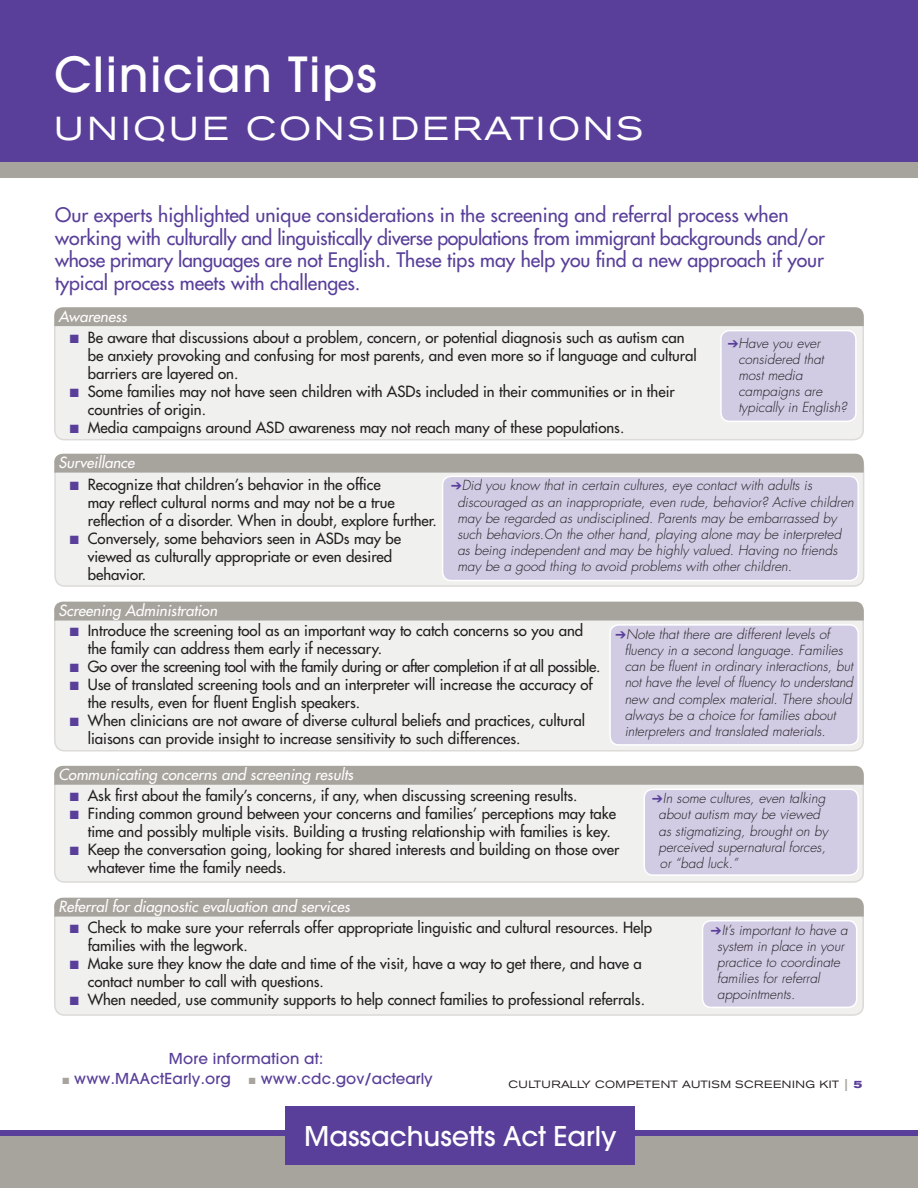
<style>
.page{position:relative;width:918px;height:1188px;background:#fff}
.page>*{position:absolute;margin:0;border:0;box-sizing:border-box;transform-origin:0 0}
.Page_Heading{font:500 48px "Avant Garde";letter-spacing:.03em;color:#fff}
.Sub_Heading{font:expanded 33px "Akzidenz Grotesk BE";letter-spacing:.095em;color:#fff}
.t1{font:500 27px "Avant Garde";color:#fff}
.Level_1_heading{font:19.5px/22.5px "Futura";letter-spacing:-.005em;color:#593f99}
.Bullet{font:15px/18px "Futura";color:#231f20}
.t2{font:italic 15px "Futura";color:#fff}
.Bullet-2{font:15px "Futura";letter-spacing:-.02em;color:#231f20}
.t3{font:500 15px "Avant Garde";letter-spacing:.015em;color:#593f99}
.x{font:italic 300 13.5px/16.2px "Futura";color:#231f20}
.t4{font:expanded 10.5px "Akzidenz Grotesk BE";letter-spacing:.035em;color:#231f20}
.s1{color:#593f99}
.s2{color:#a7a39d}
.s3{font-weight:700;font-size:12px;color:#a7a39d}
.s4{font-weight:700;color:#593f99}
</style>
<div class="page">
<div style="left:0;top:0;width:918px;height:164px;background:#593f99"></div>
<div style="left:0;top:162px;width:918px;height:16px;background:#a7a39d"></div>
<div style="left:0;top:1136px;width:918px;height:52px;background:#a7a39d"></div>
<div style="left:0;top:1130px;width:918px;height:6px;background:#593f99"></div>
<div style="left:286px;top:1106px;width:349px;height:58px;background:#593f99"></div>
<div style="left:55px;top:309px;width:808px;height:131px;background:#f0f0ee;border-radius:10px"></div>
<div style="left:54px;top:309px;width:810px;height:131px;border:2px solid #dddad8;border-radius:10px"></div>
<div style="left:55px;top:457px;width:809px;height:129px;background:#f0f0ee;border-radius:10px"></div>
<div style="left:54px;top:457px;width:810px;height:130px;border:2px solid #dddad8;border-radius:10px"></div>
<div style="left:55px;top:603px;width:808px;height:148px;background:#f0f0ee;border-radius:10px"></div>
<div style="left:54px;top:602px;width:810px;height:150px;border:2px solid #dddad8;border-radius:10px"></div>
<div style="left:55px;top:767px;width:808px;height:115px;background:#f0f0ee;border-radius:10px"></div>
<div style="left:54px;top:766px;width:810px;height:117px;border:2px solid #dddad8;border-radius:10px"></div>
<div style="left:55px;top:899px;width:808px;height:116px;background:#f0f0ee;border-radius:10px"></div>
<div style="left:54px;top:898px;width:810px;height:118px;border:2px solid #dddad8;border-radius:10px"></div>
<div style="left:54px;top:898px;width:810px;height:19px;background:#a7a39d"></div>
<div style="left:703px;top:921px;width:154px;height:86px;background:#d1cbe4;border-radius:9px"></div>
<div style="left:702px;top:920px;width:155px;height:88px;border:2px solid #fff;border-radius:9px"></div>
<div style="left:54px;top:766px;width:810px;height:19px;background:#a7a39d"></div>
<div style="left:644px;top:789px;width:214px;height:86px;background:#d1cbe4;border-radius:9px"></div>
<div style="left:644px;top:789px;width:215px;height:87px;border:2px solid #fff;border-radius:9px"></div>
<div style="left:54px;top:602px;width:810px;height:19px;background:#a7a39d"></div>
<div style="left:610px;top:625px;width:248px;height:120px;background:#d1cbe4;border-radius:9px"></div>
<div style="left:609px;top:624px;width:250px;height:122px;border:2px solid #fff;border-radius:9px"></div>
<div style="left:54px;top:454px;width:810px;height:19px;background:#a7a39d"></div>
<div style="left:443px;top:476px;width:415px;height:105px;background:#d1cbe4;border-radius:9px"></div>
<div style="left:442px;top:476px;width:417px;height:105px;border:2px solid #fff;border-radius:9px"></div>
<div style="left:721px;top:331px;width:135px;height:90px;background:#d1cbe4;border-radius:9px"></div>
<div style="left:720px;top:330px;width:137px;height:92px;border:2px solid #fff;border-radius:9px"></div>
<div style="left:54px;top:307px;width:810px;height:19px;background:#a7a39d"></div>
<p class="Page_Heading" style="left:54px;top:45px;width:324px">Clinician Tips</p>
<p class="Sub_Heading" style="left:54px;top:109px;width:591px">UNIQUE CONSIDERATIONS</p>
<p class="Level_1_heading" style="left:55px;top:204px;width:771px">Our experts highlighted unique considerations in the screening and referral process when working with culturally and linguistically diverse populations from immigrant backgrounds and/or whose primary languages are not English. These tips may help you find a new approach if your typical process meets with challenges.</p>
<p class="t2" style="left:58px;top:307px;width:70px">Awareness</p>
<p class="Bullet" style="left:88px;top:328px;width:611px;text-indent:-18px"><span class="s1">■</span> Be aware that discussions about a problem, concern, or potential diagnosis such as autism can be anxiety provoking and confusing for most parents, and even more so if language and cultural barriers are layered on.</p>
<p class="Bullet" style="left:88px;top:382px;width:588px;text-indent:-18px"><span class="s1">■</span> Some families may not have seen children with ASDs included in their communities or in their countries of origin.</p>
<p class="Bullet" style="left:70px;top:418px;width:556px"><span class="s1">■</span> Media campaigns around ASD awareness may not reach many of these populations.</p>
<p class="x" style="left:738px;top:335px;width:110px;text-indent:-11px"><span class="s1">➔</span>Have you ever considered that most media campaigns are typically in English?</p>
<p class="t2" style="left:58px;top:453px;width:78px">Surveillance</p>
<p class="Bullet" style="left:88px;top:476px;width:351px;text-indent:-18px"><span class="s1">■</span> Recognize that children’s behavior in the office<br>may reflect cultural norms and may not be a true reflection of a disorder. When in doubt, explore further.</p>
<p class="Bullet" style="left:88px;top:530px;width:315px;text-indent:-18px"><span class="s1">■</span> Conversely, some behaviors seen in ASDs may be viewed as culturally appropriate or even desired behavior.</p>
<p class="x" style="left:457px;top:478px;width:398px;text-indent:-6px"><span class="s1">➔</span>Did you know that in certain cultures, eye contact with adults is discouraged as an inappropriate, even rude, behavior? Active children may be regarded as undisciplined. Parents may be embarrassed by such behaviors.On the other hand, playing alone may be interpreted as being independent and may be highly valued. Having no friends may be a good thing to avoid problems with other children.</p>
<p class="t2" style="left:58px;top:601px;width:160px">Screening Administration</p>
<p class="Bullet" style="left:88px;top:622px;width:497px;text-indent:-18px"><span class="s1">■</span> Introduce the screening tool as an important way to catch concerns so you and the family can address them early if necessary.</p>
<p class="Bullet-2" style="left:70px;top:658px;width:532px"><span class="s1">■</span> Go over the screening tool with the family during or after completion if at all possible.</p>
<p class="Bullet" style="left:88px;top:676px;width:506px;text-indent:-18px"><span class="s1">■</span> Use of translated screening tools and an interpreter will increase the accuracy of the results, even for fluent English speakers.</p>
<p class="Bullet" style="left:88px;top:712px;width:499px;text-indent:-18px"><span class="s1">■</span> When clinicians are not aware of diverse cultural beliefs and practices, cultural liaisons can provide insight to increase sensitivity to such differences.</p>
<p class="x" style="left:625px;top:626px;width:230px;text-indent:-9px"><span class="s1">➔</span>Note that there are different levels of fluency in a second language. Families can be fluent in ordinary interactions, but not have the level of fluency to understand new and complex material. There should always be a choice for families about interpreters and translated materials.</p>
<p class="t2" style="left:58px;top:765px;width:297px">Communicating concerns and screening results</p>
<p class="Bullet" style="left:70px;top:786px;width:509px"><span class="s1">■</span> Ask first about the family’s concerns, if any, when discussing screening results.</p>
<p class="Bullet" style="left:88px;top:804px;width:530px;text-indent:-18px"><span class="s1">■</span> Finding common ground between your concerns and families’ perceptions may take time and possibly multiple visits. Building a trusting relationship with families is key.</p>
<p class="Bullet" style="left:88px;top:840px;width:533px;text-indent:-18px"><span class="s1">■</span> Keep the conversation going, looking for shared interests and building on those over whatever time the family needs.</p>
<p class="t2" style="left:58px;top:897px;width:293px">Referral for diagnostic evaluation and services</p>
<p class="x" style="left:658px;top:791px;width:171px;text-indent:-6px"><span class="s1">➔</span>In some cultures, even talking about autism may be viewed as stigmatizing, brought on by perceived supernatural forces, or “bad luck.”</p>
<p class="Bullet" style="left:88px;top:919px;width:566px;text-indent:-18px"><span class="s1">■</span> Check to make sure your referrals offer appropriate linguistic and cultural resources. Help families with the legwork.</p>
<p class="Bullet" style="left:88px;top:955px;width:556px;text-indent:-18px"><span class="s1">■</span> Make sure they know the date and time of the visit, have a way to get there, and have a contact number to call with questions.</p>
<p class="Bullet" style="left:70px;top:991px;width:577px"><span class="s1">■</span> When needed, use community supports to help connect families to professional referrals.</p>
<p class="x" style="left:717px;top:922px;width:132px;text-indent:-6px"><span class="s1">➔</span>It’s important to have a system in place in your practice to coordinate families for referral appointments.</p>
<p class="t3" style="left:169px;top:1049px;width:156px">More information at:</p>
<p class="t3" style="left:62px;top:1070px;width:372px"><span class="s2">■</span> www.MAActEarly.org <span class="s2">■</span> www.cdc.gov/actearly</p>
<p class="t4" style="left:509px;top:1078px;width:355px">CULTURALLY COMPETENT AUTISM SCREENING KIT <span class="s3">|</span> <span class="s4">5</span></p>
<h3 class="t1" style="left:304px;top:1119px;width:314px">Massachusetts Act Early</h3>
</div>
